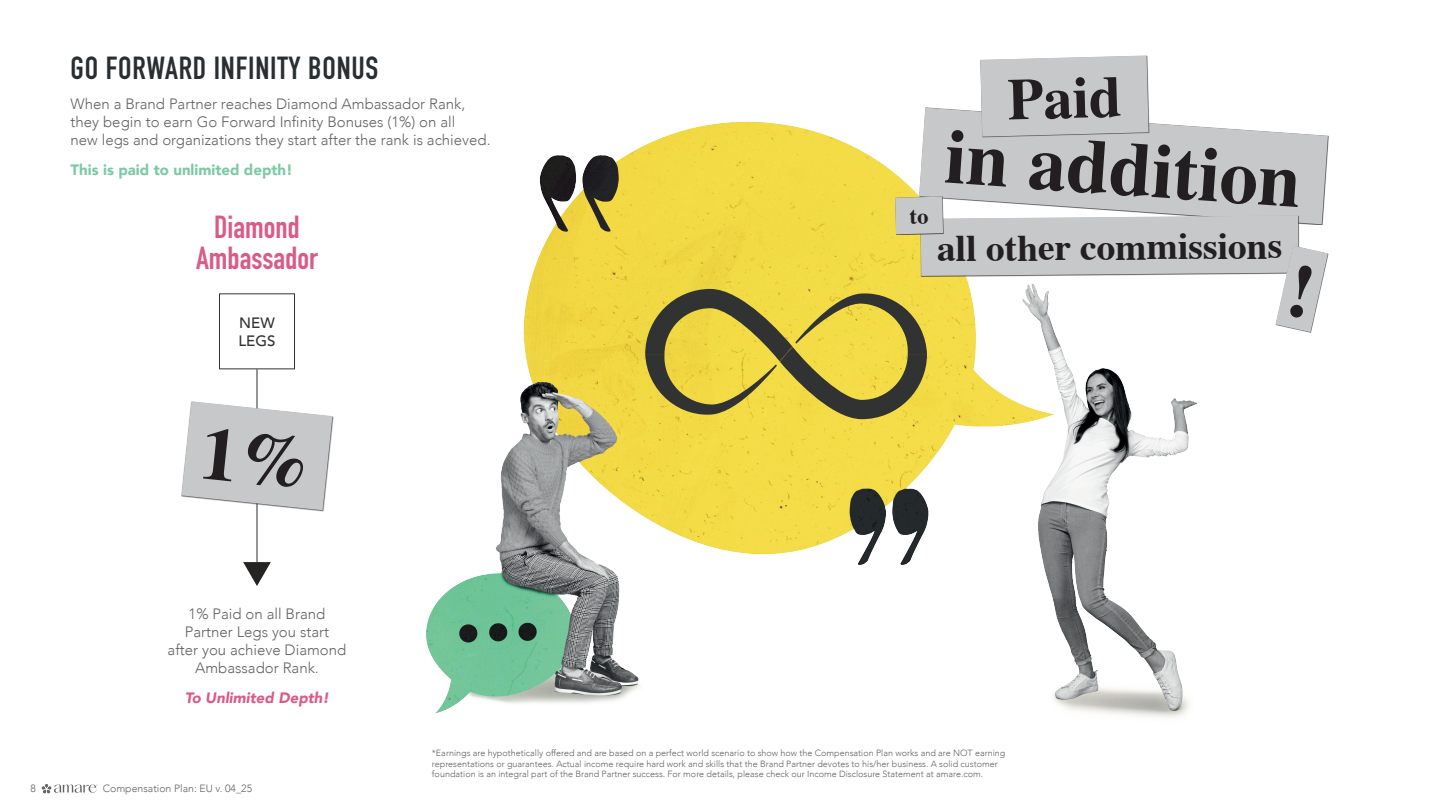
<style>
.page{position:relative;width:1440px;height:810px;background:#fff}
.page>*{position:absolute;margin:0;border:0;box-sizing:border-box;transform-origin:0 0}
.t1{font:700 76.8px "Times";color:#231f20}
.t2{font:700 58.5px "Times";color:#231f20}
.t3{font:700 37.5px "Times";color:#231f20}
.t4{font:700 31.5px "DIN Condensed";letter-spacing:.025em;color:#292e31}
.t5{font:700 31.5px/31.5px "DIN Condensed";color:#da5b86;text-align:center}
.t6{font:300 15px/18px "Avenir";color:#636366}
.t7{font:900 15px "Avenir";color:#7cc9a6}
.t8{font:italic 900 15px "Avenir";color:#da5b86}
.t9{font:500 15px/18px "Avenir";color:#323332}
.t10{font:300 10.5px "Avenir";color:#636366}
.t11{font:300 9px/10.8px "Avenir";color:#636366}
</style>
<div class="page">
<img style="left:426px;top:107px;width:763px;height:610px">
<svg style="left:919px;top:108px;width:409px;height:89px;background:#cecfd0"></svg>
<div style="left:980px;top:55px;width:169px;height:82px;background:#c7c8ca"></div>
<div style="left:219px;top:293px;width:76px;height:76px;border:1px solid #323332"></div>
<hr style="left:257px;top:369px;width:1px;height:193px;background:#292e31">
<div style="left:182px;top:401px;width:152px;height:111px;background:#231f20;opacity:.75"></div>
<svg style="left:243px;top:562px;width:28px;height:24px"></svg>
<svg style="left:41px;top:784px;width:56px;height:10px"></svg>
<svg style="left:645px;top:197px;width:683px;height:222px"></svg>
<svg style="left:182px;top:401px;width:150px;height:109px"></svg>
<h3 class="t4" style="left:71px;top:46px;width:309px">GO FORWARD INFINITY BONUS</h3>
<h3 class="t6" style="left:71px;top:95px;width:421px">When a Brand Partner reaches Diamond Ambassador Rank, they begin to earn Go Forward Infinity Bonuses (1%) on all<br>new legs and organizations they start after the rank is achieved.</h3>
<h3 class="t7" style="left:71px;top:157px;width:224px">This is paid to unlimited depth!</h3>
<h3 class="t5" style="left:196px;top:211px;width:123px">Diamond<br>Ambassador</h3>
<h3 class="t9" style="left:239px;top:313px;width:38px">NEW<br>LEGS</h3>
<h3 class="t6" style="left:168px;top:605px;width:180px;text-align:center">1% Paid on all Brand<br>Partner Legs you start after you achieve Diamond<br>Ambassador Rank.</h3>
<h3 class="t8" style="left:185px;top:686px;width:146px">To Unlimited Depth!</h3>
<h2 class="t2" style="left:1006px;top:44px;width:115px;rotate:-2deg">Paid</h2>
<h1 class="t1" style="left:951px;top:83px;width:358px;rotate:4deg">in addition</h1>
<h3 class="t3" style="left:937px;top:211px;width:347px">all other commissions</h3>
<p class="t10" style="left:31px;top:782px;width:7px">8</p>
<p class="t10" style="left:103px;top:782px;width:151px">Compensation Plan: EU v. 04_25</p>
<p class="t11" style="left:432px;top:747px;width:575px">*Earnings are hypothetically offered and are based on a perfect world scenario to show how the Compensation Plan works and are NOT earning representations or guarantees. Actual income require hard work and skills that the Brand Partner devotes to his/her business. A solid customer foundation is an integral part of the Brand Partner success. For more details, please check our Income Disclosure Statement at amare.com.</p>
</div>
